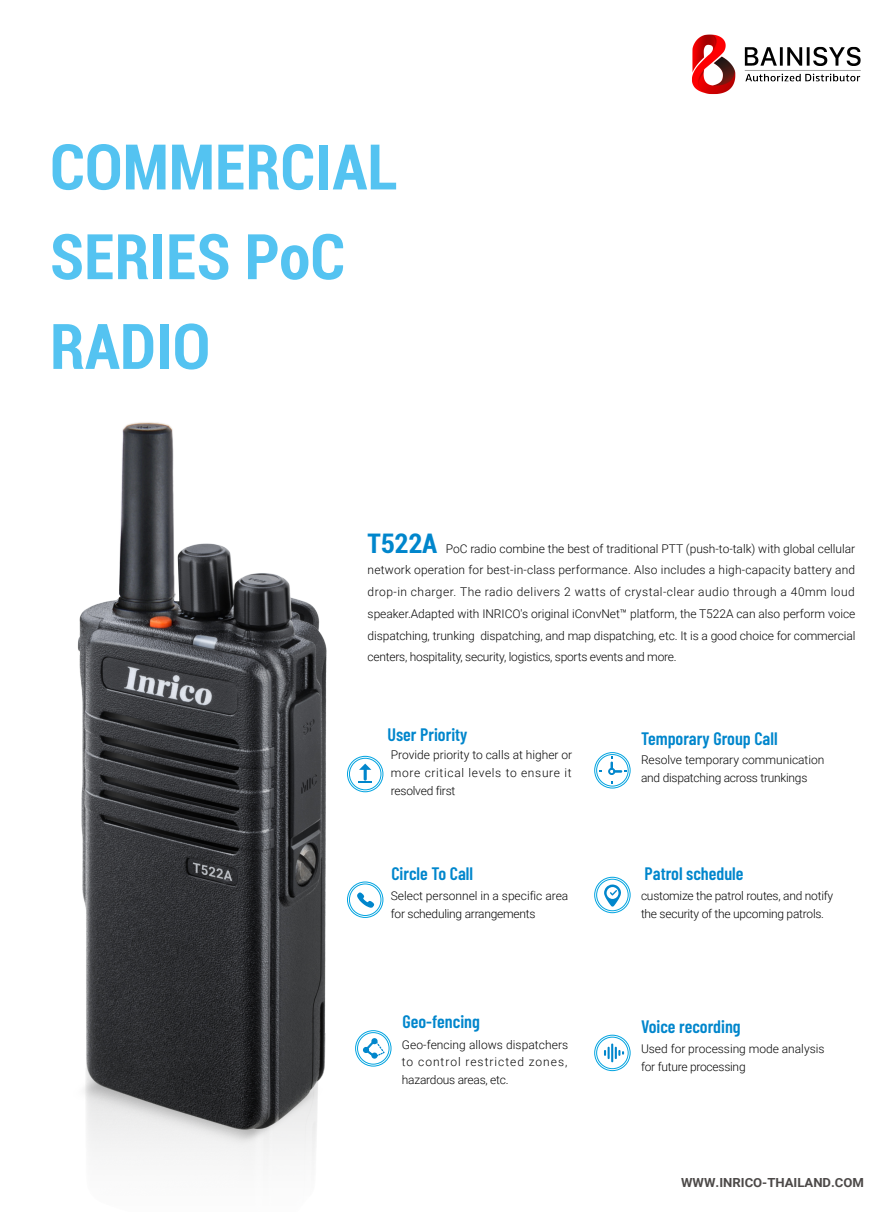
<style>
.page{position:relative;width:893px;height:1212px;background:#fff}
.page>*{position:absolute;margin:0;border:0;box-sizing:border-box;transform-origin:0 0}
.t1{font:700 condensed 63px/89.7px "Roboto";color:#54c3f1}
.t2{font:700 condensed 27px "Roboto";letter-spacing:-.01em;color:#0086cc}
.t3{font:600 18px "Barlow Condensed";color:#0086cc}
.t4{font:700 12.6px "Roboto";color:#4c4948;scale:1.05 1}
.t5{font:300 12px/17.5px "Roboto";letter-spacing:-.02em;color:#070707;text-align:justify}
.t6{font:300 12px/17.5px "Roboto";color:#070707}
</style>
<div class="page">
<div style="left:594px;top:752px;width:36px;height:36px;border:1px solid #00a3e0;border-radius:50%"></div>
<div style="left:596px;top:1037px;width:32px;height:32px;border:1px solid #00a3e0;border-radius:16px"></div>
<div style="left:594px;top:1035px;width:36px;height:36px;border:1px solid #00a3e0;border-radius:18px"></div>
<svg style="left:604px;top:1043px;width:20px;height:19px"></svg>
<img style="left:77px;top:422px;width:315px;height:739px">
<div style="left:596px;top:879px;width:32px;height:32px;border:1px solid #00a3e0;border-radius:16px"></div>
<div style="left:594px;top:877px;width:36px;height:36px;border:1px solid #00a3e0;border-radius:18px"></div>
<svg style="left:358px;top:763px;width:14px;height:20px"></svg>
<svg style="left:596px;top:754px;width:32px;height:32px"></svg>
<div style="left:349px;top:884px;width:32px;height:31px;border:1px solid #00a3e0;border-radius:16px"></div>
<div style="left:347px;top:881px;width:36px;height:37px;border:1px solid #00a3e0;border-radius:18px"></div>
<svg style="left:363px;top:1041px;width:22px;height:15px"></svg>
<div style="left:371px;top:1038px;width:7px;height:6px;background:#0086cc;border-radius:50%"></div>
<svg style="left:371px;top:1052px;width:7px;height:7px"></svg>
<svg style="left:604px;top:884px;width:17px;height:23px"></svg>
<svg style="left:357px;top:892px;width:17px;height:16px"></svg>
<img style="left:692px;top:34px;width:169px;height:61px">
<h1 class="t1" style="left:50px;top:127px;width:349px">COMMERCIAL<br>SERIES PoC<br>RADIO</h1>
<h2 class="t2" style="left:368px;top:532px;width:71px">T522A</h2>
<p class="t5" style="left:368px;top:538px;width:489px;line-height:21.8px;text-indent:78px">PoC radio combine the best of traditional PTT (push-to-talk) with global cellular network operation for best-in-class performance. Also includes a high-capacity battery and drop-in charger. The radio delivers 2 watts of crystal-clear audio through a 40mm loud speaker.Adapted with INRICO's original iConvNet™ platform, the T522A can also perform voice dispatching, trunking dispatching, and map dispatching, etc. It is a good choice for commercial centers, hospitality, security, logistics, sports events and more.</p>
<h3 class="t3" style="left:387px;top:728px;width:82px">User Priority</h3>
<p class="t5" style="left:391px;top:747px;width:183px">Provide priority to calls at higher or more critical levels to ensure it resolved first</p>
<h3 class="t3" style="left:641px;top:732px;width:138px">Temporary Group Call</h3>
<p class="t5" style="left:641px;top:752px;width:185px">Resolve temporary communication and dispatching across trunkings</p>
<h3 class="t3" style="left:391px;top:867px;width:83px">Circle To Call</h3>
<h3 class="t3" style="left:645px;top:867px;width:100px">Patrol schedule</h3>
<p class="t5" style="left:391px;top:888px;width:179px">Select personnel in a specific area for scheduling arrangements</p>
<p class="t5" style="left:641px;top:888px;width:194px">customize the patrol routes, and notify the security of the upcoming patrols.</p>
<h3 class="t3" style="left:403px;top:1014px;width:79px">Geo-fencing</h3>
<h3 class="t3" style="left:641px;top:1019px;width:101px">Voice recording</h3>
<p class="t5" style="left:402px;top:1036px;width:168px">Geo-fencing allows dispatchers to control restricted zones, hazardous areas, etc.</p>
<p class="t6" style="left:641px;top:1041px;width:185px">Used for processing mode analysis for future processing</p>
<p class="t4" style="left:681px;top:1174px;width:176px">WWW.INRICO-THAILAND.COM</p>
</div>
